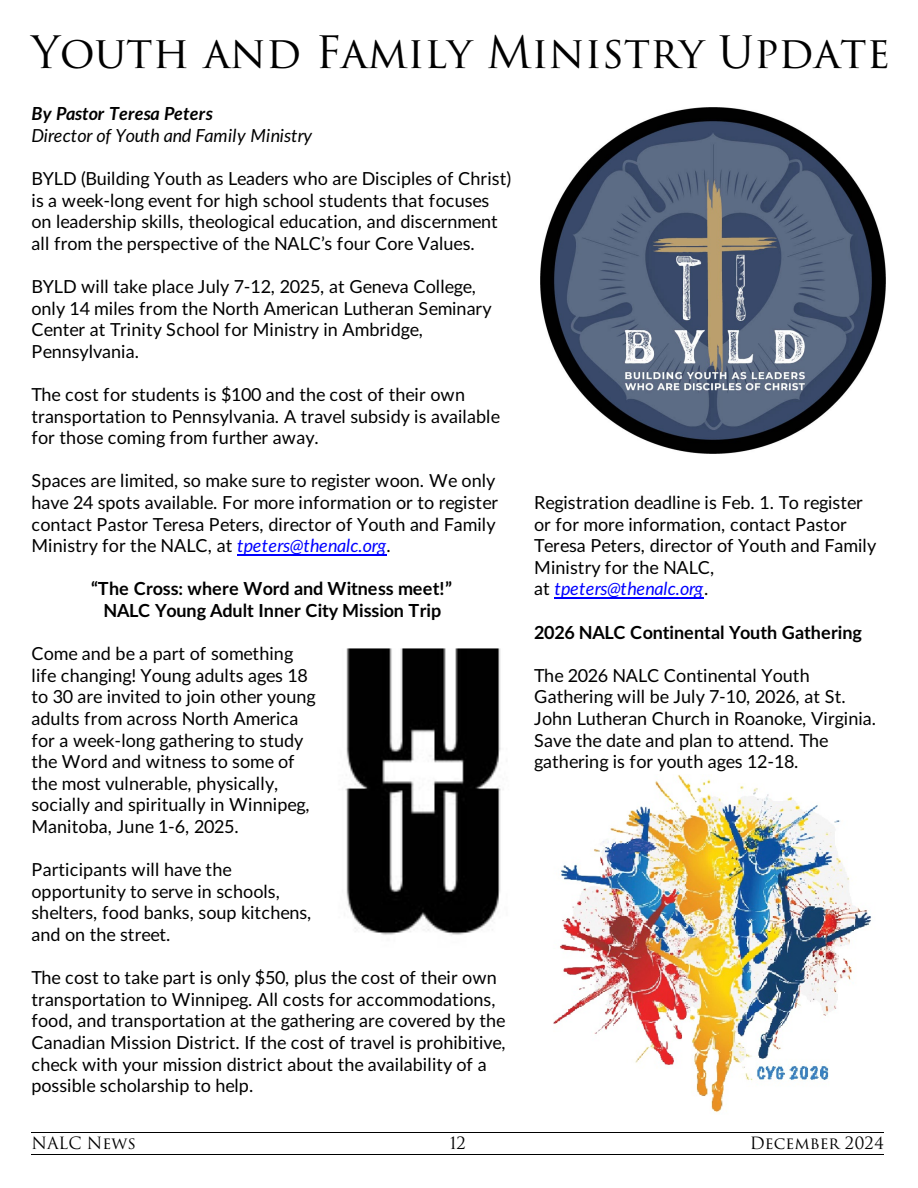
<style>
.page{position:relative;width:918px;height:1188px;background:#fff}
.page>*{position:absolute;margin:0;border:0;box-sizing:border-box;transform-origin:0 0}
.t1{font:43.5px "Trajan Pro 3";letter-spacing:-.005em;color:#000}
.t2{font:18px/21.6px "Lato";color:#000}
.t3{font:700 18px/21.5px "Lato";color:#000;text-align:center}
.t4{font:italic 18px "Lato";letter-spacing:-.015em;color:#000}
.t5{font:italic 700 18px "Lato";letter-spacing:.01em;color:#000}
.t6{font:16.5px "Trajan Pro 3";color:#000}
.s1{font-style:italic;color:#00f}
</style>
<div class="page">
<img style="left:345px;top:648px;width:156px;height:287px">
<img style="left:553px;top:774px;width:319px;height:339px">
<img style="left:540px;top:108px;width:346px;height:346px">
<hr style="left:237px;top:555px;width:150px;height:1px;background:#00f">
<hr style="left:555px;top:597px;width:149px;height:1px;background:#00f">
<hr style="left:32px;top:1132px;width:852px;height:1px;background:#000">
<hr style="left:32px;top:1154px;width:852px;height:1px;background:#000">
<h1 class="t1" style="left:32px;top:22px;width:860px">Youth and Family Ministry Update</h1>
<p class="t5" style="left:32px;top:106px;width:183px">By Pastor Teresa Peters</p>
<p class="t4" style="left:32px;top:127px;width:282px">Director of Youth and Family Ministry</p>
<p class="t2" style="left:32px;top:168px;width:481px">BYLD (Building Youth as Leaders who are Disciples of Christ) is a week-long event for high school students that focuses on leadership skills, theological education, and discernment all from the perspective of the NALC’s four Core Values.</p>
<p class="t2" style="left:32px;top:276px;width:462px">BYLD will take place July 7-12, 2025, at Geneva College, only 14 miles from the North American Lutheran Seminary Center at Trinity School for Ministry in Ambridge, Pennsylvania.</p>
<p class="t2" style="left:32px;top:384px;width:470px">The cost for students is $100 and the cost of their own transportation to Pennsylvania. A travel subsidy is available for those coming from further away.</p>
<p class="t2" style="left:32px;top:471px;width:468px">Spaces are limited, so make sure to register woon. We only have 24 spots available. For more information or to register contact Pastor Teresa Peters, director of Youth and Family Ministry for the NALC, at <span class="s1">tpeters@thenalc.org</span>.</p>
<p class="t3" style="left:91px;top:579px;width:363px">“The Cross: where Word and Witness meet!”<br>NALC Young Adult Inner City Mission Trip</p>
<p class="t2" style="left:32px;top:644px;width:286px">Come and be a part of something life changing! Young adults ages 18 to 30 are invited to join other young adults from across North America for a week-long gathering to study the Word and witness to some of the most vulnerable, physically, socially and spiritually in Winnipeg,<br>Manitoba, June 1-6, 2025.</p>
<p class="t2" style="left:32px;top:860px;width:281px">Participants will have the opportunity to serve in schools, shelters, food banks, soup kitchens, and on the street.</p>
<p class="t2" style="left:32px;top:968px;width:476px">The cost to take part is only $50, plus the cost of their own transportation to Winnipeg. All costs for accommodations, food, and transportation at the gathering are covered by the Canadian Mission District. If the cost of travel is prohibitive, check with your mission district about the availability of a possible scholarship to help.</p>
<p class="t2" style="left:534px;top:492px;width:344px">Registration deadline is Feb. 1. To register or for more information, contact Pastor Teresa Peters, director of Youth and Family Ministry for the NALC,<br>at <span class="s1">tpeters@thenalc.org</span>.</p>
<p class="t3" style="left:534px;top:623px;width:329px">2026 NALC Continental Youth Gathering</p>
<p class="t2" style="left:534px;top:665px;width:343px">The 2026 NALC Continental Youth Gathering will be July 7-10, 2026, at St.<br>John Lutheran Church in Roanoke, Virginia.<br>Save the date and plan to attend. The gathering is for youth ages 12-18.</p>
<p class="t6" style="left:32px;top:1132px;width:106px">NALC News</p>
<p class="t6" style="left:450px;top:1132px;width:18px">12</p>
<p class="t6" style="left:750px;top:1132px;width:136px">December 2024</p>
</div>
